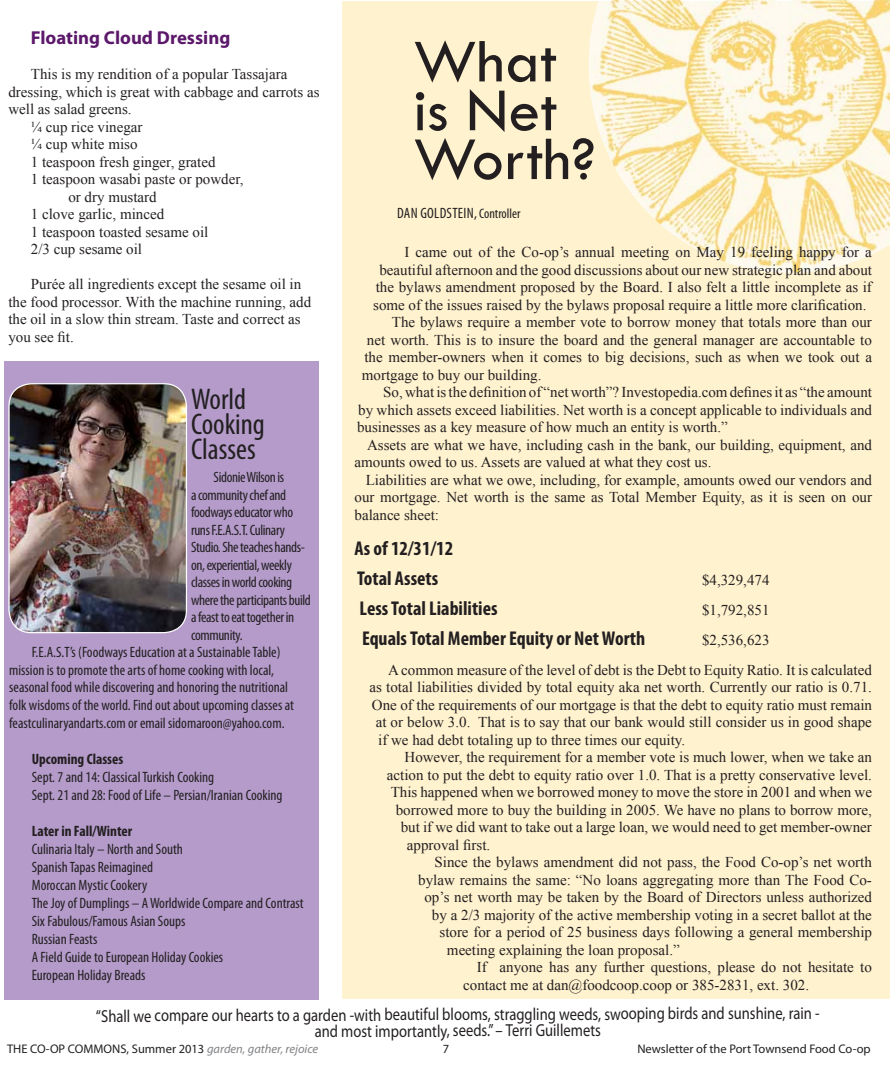
<style>
.page{position:relative;width:890px;height:1065px;background:#fff}
.page>*{position:absolute;margin:0;border:0;box-sizing:border-box;transform-origin:0 0}
.t1{font:63.62px/48.9px "Tw Cen";color:#231f20}
.t2{font:condensed 30px/25px "Myriad Pro";color:#231f20}
.t3{font:700 condensed 20px/30px "Myriad Pro";color:#231f20}
.t4{font:700 18.75px "Myriad Pro";color:#5c186a}
.t5{font:17.38px/16.2px "Myriad Pro";letter-spacing:-.005em;color:#231f20;text-align:center;scale:.84 1}
.t6{font:15px/17.5px "Times New Roman";color:#231f20}
.t7{font:condensed 15px/18px "Myriad Pro";color:#231f20}
.t8{font:condensed 15px "Myriad Pro";letter-spacing:-.025em;color:#231f20}
.t9{font:700 condensed 15px "Myriad Pro";color:#231f20}
.t10{font:condensed 13.75px "Myriad Pro";color:#231f20}
.t11{font:12.5px "Myriad Pro";color:#231f20}
.s1{font-size:15px}
.s2{font-style:italic;color:#808285}
</style>
<div class="page">
<div style="left:4px;top:362px;width:315px;height:638px;background:#b49bca"></div>
<div style="left:342px;top:2px;width:547px;height:997px;background:#fff2cf"></div>
<img style="left:589px;top:0;width:301px;height:273px">
<img style="left:10px;top:384px;width:176px;height:249px">
<div style="left:8px;top:383px;width:179px;height:250px;border:1px solid #fff;border-radius:22px"></div>
<p class="t4" style="left:31px;top:26px;width:201px">Floating Cloud Dressing</p>
<p class="t6" style="left:31px;top:65px;width:258px">This is my rendition of a popular Tassajara</p>
<p class="t6" style="left:8px;top:83px;width:313px">dressing, which is great with cabbage and carrots as</p>
<p class="t6" style="left:8px;top:100px;width:125px">well as salad greens.</p>
<p class="t6" style="left:31px;top:118px;width:113px">¼ cup rice vinegar</p>
<p class="t6" style="left:31px;top:135px;width:108px">¼ cup white miso</p>
<p class="t6" style="left:31px;top:153px;width:186px">1 teaspoon fresh ginger, grated</p>
<p class="t6" style="left:31px;top:170px;width:214px">1 teaspoon wasabi paste or powder,</p>
<p class="t6" style="left:68px;top:188px;width:90px">or dry mustard</p>
<p class="t6" style="left:31px;top:205px;width:135px">1 clove garlic, minced</p>
<p class="t6" style="left:31px;top:223px;width:179px">1 teaspoon toasted sesame oil</p>
<p class="t6" style="left:31px;top:240px;width:113px">2/3 cup sesame oil</p>
<p class="t6" style="left:8px;top:275px;width:304px;text-indent:22px">Purée all ingredients except the sesame oil in the food processor. With the machine running, add the oil in a slow thin stream. Taste and correct as you see fit.</p>
<h1 class="t1" style="left:413px;top:37px;width:184px">What is Net<br>Worth?</h1>
<p class="t7" style="left:397px;top:204px;width:37px">Dan Goldstei</p>
<p class="t10" style="left:467px;top:205px;width:55px"><span class="s1">n,</span> Controller</p>
<p class="t6" style="left:405px;top:243px;width:469px">I came out of the Co-op’s annual meeting on May 19 feeling happy for a</p>
<p class="t6" style="left:379px;top:261px;width:494px">beautiful afternoon and the good discussions about our new strategic plan and about</p>
<p class="t6" style="left:376px;top:278px;width:498px">the bylaws amendment proposed by the Board. I also felt a little incomplete as if</p>
<p class="t6" style="left:373px;top:296px;width:495px">some of the issues raised by the bylaws proposal require a little more clarification.</p>
<p class="t6" style="left:392px;top:313px;width:481px">The bylaws require a member vote to borrow money that totals more than our</p>
<p class="t6" style="left:367px;top:331px;width:506px">net worth. This is to insure the board and the general manager are accountable to</p>
<p class="t6" style="left:364px;top:348px;width:509px">the member-owners when it comes to big decisions, such as when we took out a</p>
<p class="t6" style="left:362px;top:366px;width:181px">mortgage to buy our building.</p>
<p class="t6" style="left:383px;top:383px;width:490px">So, what is the definition of “net worth”? Investopedia.com defines it as “the amount</p>
<p class="t6" style="left:358px;top:401px;width:515px">by which assets exceed liabilities. Net worth is a concept applicable to individuals and</p>
<p class="t6" style="left:357px;top:418px;width:372px">businesses as a key measure of how much an entity is worth.”</p>
<p class="t6" style="left:367px;top:436px;width:506px">Assets are what we have, including cash in the bank, our building, equipment, and</p>
<p class="t6" style="left:355px;top:453px;width:359px">amounts owed to us. Assets are valued at what they cost us.</p>
<p class="t6" style="left:366px;top:471px;width:508px">Liabilities are what we owe, including, for example, amounts owed our vendors and</p>
<p class="t6" style="left:355px;top:488px;width:519px">our mortgage. Net worth is the same as Total Member Equity, as it is seen on our</p>
<p class="t6" style="left:355px;top:506px;width:86px">balance sheet:</p>
<h3 class="t3" style="left:355px;top:533px;width:100px">As of 12/31/12<br>Total Assets</h3>
<h2 class="t2" style="left:191px;top:386px;width:75px">World<br>Cooking<br>Classes</h2>
<p class="t8" style="left:214px;top:468px;width:72px">Sidonie Wilson is</p>
<p class="t8" style="left:191px;top:486px;width:97px">a community chef and</p>
<p class="t8" style="left:191px;top:503px;width:104px">foodways educator who</p>
<p class="t8" style="left:191px;top:521px;width:95px">runs F.E.A.S.T. Culinary</p>
<p class="t8" style="left:191px;top:538px;width:115px">Studio. She teaches hands-</p>
<p class="t8" style="left:191px;top:556px;width:102px">on, experiential, weekly</p>
<p class="t8" style="left:191px;top:573px;width:103px">classes in world cooking</p>
<p class="t8" style="left:191px;top:591px;width:121px">where the participants build</p>
<p class="t8" style="left:191px;top:608px;width:105px">a feast to eat together in</p>
<p class="t8" style="left:191px;top:626px;width:53px">community.</p>
<p class="t7" style="left:32px;top:643px;width:250px">F.E.A.S.T’s (Foodways Education at a Sustainable Table)</p>
<p class="t7" style="left:9px;top:661px;width:266px">mission is to promote the arts of home cooking with local,</p>
<p class="t7" style="left:9px;top:678px;width:280px">seasonal food while discovering and honoring the nutritional</p>
<p class="t7" style="left:9px;top:696px;width:286px">folk wisdoms of the world. Find out about upcoming classes at</p>
<p class="t7" style="left:9px;top:714px;width:277px">feastculinaryandarts.com or email sidomaroon@yahoo.com.</p>
<p class="t9" style="left:32px;top:749px;width:93px">Upcoming Classes</p>
<p class="t7" style="left:32px;top:768px;width:252px">Sept. 7 and 14: Classical Turkish Cooking<br>Sept. 21 and 28: Food of Life – Persian/Iranian Cooking</p>
<p class="t9" style="left:32px;top:821px;width:102px">Later in Fall/Winter</p>
<p class="t7" style="left:32px;top:840px;width:274px">Culinaria Italy – North and South<br>Spanish Tapas Reimagined<br>Moroccan Mystic Cookery<br>The Joy of Dumplings – A Worldwide Compare and Contrast<br>Six Fabulous/Famous Asian Soups<br>Russian Feasts<br>A Field Guide to European Holiday Cookies<br>European Holiday Breads</p>
<p class="t6" style="left:702px;top:571px;width:69px">$4,329,474</p>
<h3 class="t3" style="left:360px;top:593px;width:140px">Less Total Liabilities</h3>
<p class="t6" style="left:702px;top:601px;width:69px">$1,792,851</p>
<h3 class="t3" style="left:362px;top:623px;width:285px">Equals Total Member Equity or Net Worth</h3>
<p class="t6" style="left:388px;top:624px;width:485px;line-height:30px;text-indent:314px">$2,536,623<br>A common measure of the level of debt is the Debt to Equity Ratio. It is calculated</p>
<p class="t6" style="left:369px;top:678px;width:504px">as total liabilities divided by total equity aka net worth. Currently our ratio is 0.71.</p>
<p class="t6" style="left:372px;top:696px;width:502px">One of the requirements of our mortgage is that the debt to equity ratio must remain</p>
<p class="t6" style="left:376px;top:713px;width:498px">at or below 3.0. That is to say that our bank would still consider us in good shape</p>
<p class="t6" style="left:378px;top:731px;width:308px">if we had debt totaling up to three times our equity.</p>
<p class="t6" style="left:405px;top:748px;width:469px">However, the requirement for a member vote is much lower, when we take an</p>
<p class="t6" style="left:387px;top:766px;width:486px">action to put the debt to equity ratio over 1.0. That is a pretty conservative level.</p>
<p class="t6" style="left:391px;top:783px;width:483px">This happened when we borrowed money to move the store in 2001 and when we</p>
<p class="t6" style="left:396px;top:801px;width:478px">borrowed more to buy the building in 2005. We have no plans to borrow more,</p>
<p class="t6" style="left:401px;top:818px;width:473px">but if we did want to take out a large loan, we would need to get member-owner</p>
<p class="t6" style="left:407px;top:836px;width:85px">approval first.</p>
<p class="t6" style="left:434px;top:853px;width:439px">Since the bylaws amendment did not pass, the Food Co-op’s net worth</p>
<p class="t6" style="left:418px;top:871px;width:455px">bylaw remains the same: “No loans aggregating more than The Food Co-</p>
<p class="t6" style="left:424px;top:888px;width:449px">op’s net worth may be taken by the Board of Directors unless authorized</p>
<p class="t6" style="left:432px;top:906px;width:441px">by a 2/3 majority of the active membership voting in a secret ballot at the</p>
<p class="t6" style="left:439px;top:923px;width:434px">store for a period of 25 business days following a general membership</p>
<p class="t6" style="left:447px;top:941px;width:234px">meeting explaining the loan proposal.”</p>
<p class="t6" style="left:477px;top:958px;width:396px">If anyone has any further questions, please do not hesitate to</p>
<p class="t6" style="left:463px;top:976px;width:347px">contact me at dan@foodcoop.coop or 385-2831, ext. 302.</p>
<p class="t5" style="left:96px;top:1006px;width:863px">“Shall we compare our hearts to a garden -with beautiful blooms, straggling weeds, swooping birds and sunshine, rain - and most importantly, seeds.” – Terri Guillemets</p>
<p class="t11" style="left:7px;top:1041px;width:313px">THE CO-OP COMMONS, Summer 2013 <span class="s2">garden, gather, rejoice</span></p>
<p class="t11" style="left:443px;top:1041px;width:8px">7</p>
<p class="t11" style="left:637px;top:1041px;width:235px">Newsletter of the Port Townsend Food Co-op</p>
</div>
